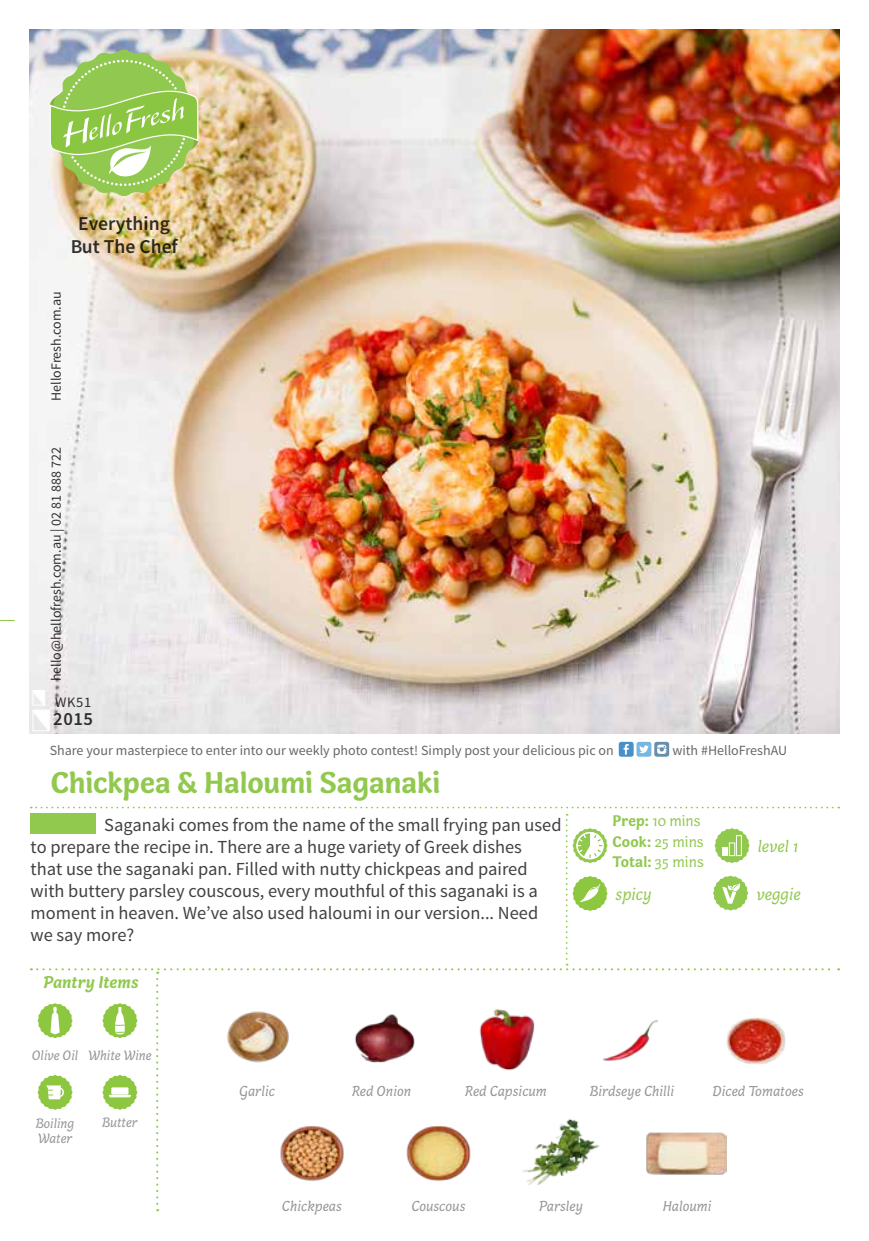
<style>
.page{position:relative;width:869px;height:1241px;background:#fff}
.page>*{position:absolute;margin:0;border:0;box-sizing:border-box;transform-origin:0 0}
.t1{font:700 30.97px "Capucine Basic";letter-spacing:-.005em;color:#91c84e}
.t2{font:600 19.6px/23.4px "Source Sans Pro";color:#000;text-align:center}
.t3{font:600 18.55px "Source Sans Pro";color:#000}
.t4{font:18.38px/22.1px "Source Sans Pro";color:#414042}
.t5{font:italic 17.5px "Capucine Basic";color:#91c84e}
.t6{font:italic 700 17.5px "Capucine Basic";color:#91c84e}
.t7{font:15.75px/20.5px "Capucine Basic";color:#91c84e}
.t8{font:italic 14.88px "Capucine Basic";color:#939598}
.t9{font:14.53px "Source Sans Pro";color:#000}
.t10{font:14px "Source Sans Pro";color:#414042}
.t11{font:14px "Source Sans Pro";color:#000}
.t12{font:italic 14px/14.5px "Capucine Basic";color:#939598}
.s1{font-weight:700}
</style>
<div class="page">
<svg style="left:0;top:620px;width:14px;height:1px"></svg>
<svg style="left:618px;top:741px;width:15px;height:15px"></svg>
<svg style="left:623px;top:743px;width:5px;height:11px"></svg>
<svg style="left:654px;top:741px;width:14px;height:15px"></svg>
<svg style="left:656px;top:744px;width:10px;height:9px"></svg>
<div style="left:636px;top:741px;width:15px;height:15px;background:#75b8e3;border-radius:2px"></div>
<svg style="left:639px;top:745px;width:9px;height:8px"></svg>
<img style="left:30px;top:30px;width:808px;height:703px">
<div style="left:30px;top:813px;width:65px;height:20px;background:#91c84e"></div>
<svg style="left:32px;top:689px;width:18px;height:43px"></svg>
<svg style="left:31px;top:806px;width:808px;height:404px"></svg>
<svg style="left:50px;top:50px;width:148px;height:146px;background:#accd73"></svg>
<p class="t2" style="left:70px;top:212px;width:109px">Everything<br>But The Chef</p>
<p class="t11" style="left:47px;top:401px;width:111px;rotate:-90deg">HelloFresh.com.au</p>
<p class="t11" style="left:47px;top:681px;width:235px;rotate:-90deg">hello@hellofresh.com.au | 02 81 888 722</p>
<p class="t9" style="left:55px;top:693px;width:38px">WK51</p>
<p class="t3" style="left:53px;top:706px;width:41px">2015</p>
<p class="t10" style="left:50px;top:742px;width:565px">Share your masterpiece to enter into our weekly photo contest! Simply post your delicious pic on</p>
<p class="t10" style="left:672px;top:742px;width:116px">with #HelloFreshAU</p>
<h1 class="t1" style="left:51px;top:759px;width:391px">Chickpea &amp; Haloumi Saganaki</h1>
<p class="t4" style="left:31px;top:814px;width:532px;text-indent:74px">Saganaki comes from the name of the small frying pan used to prepare the recipe in. There are a huge variety of Greek dishes<br>that use the saganaki pan. Filled with nutty chickpeas and paired with buttery parsley couscous, every mouthful of this saganaki is a moment in heaven. We’ve also used haloumi in our version... Need we say more?</p>
<p class="t6" style="left:43px;top:969px;width:97px">Pantry Items</p>
<p class="t12" style="left:32px;top:1048px;width:121px">Olive Oil White Wine</p>
<p class="t7" style="left:612px;top:809px;width:93px"><span class="s1">Prep:</span> 10 mins<br><span class="s1">Cook:</span> 25 mins<br><span class="s1">Total:</span> 35 mins</p>
<p class="t5" style="left:615px;top:881px;width:38px">spicy</p>
<p class="t5" style="left:757px;top:833px;width:42px">level 1</p>
<p class="t5" style="left:756px;top:881px;width:46px">veggie</p>
<p class="t12" style="left:36px;top:1116px;width:40px">Boiling<br>Water</p>
<p class="t12" style="left:102px;top:1115px;width:37px">Butter</p>
<p class="t8" style="left:239px;top:1079px;width:37px">Garlic</p>
<p class="t8" style="left:351px;top:1079px;width:61px">Red Onion</p>
<p class="t8" style="left:464px;top:1079px;width:83px">Red Capsicum</p>
<p class="t8" style="left:589px;top:1079px;width:86px">Birdseye Chilli</p>
<p class="t8" style="left:712px;top:1079px;width:93px">Diced Tomatoes</p>
<p class="t8" style="left:282px;top:1195px;width:61px">Chickpeas</p>
<p class="t8" style="left:411px;top:1195px;width:56px">Couscous</p>
<p class="t8" style="left:539px;top:1195px;width:45px">Parsley</p>
<p class="t8" style="left:662px;top:1195px;width:50px">Haloumi</p>
</div>
